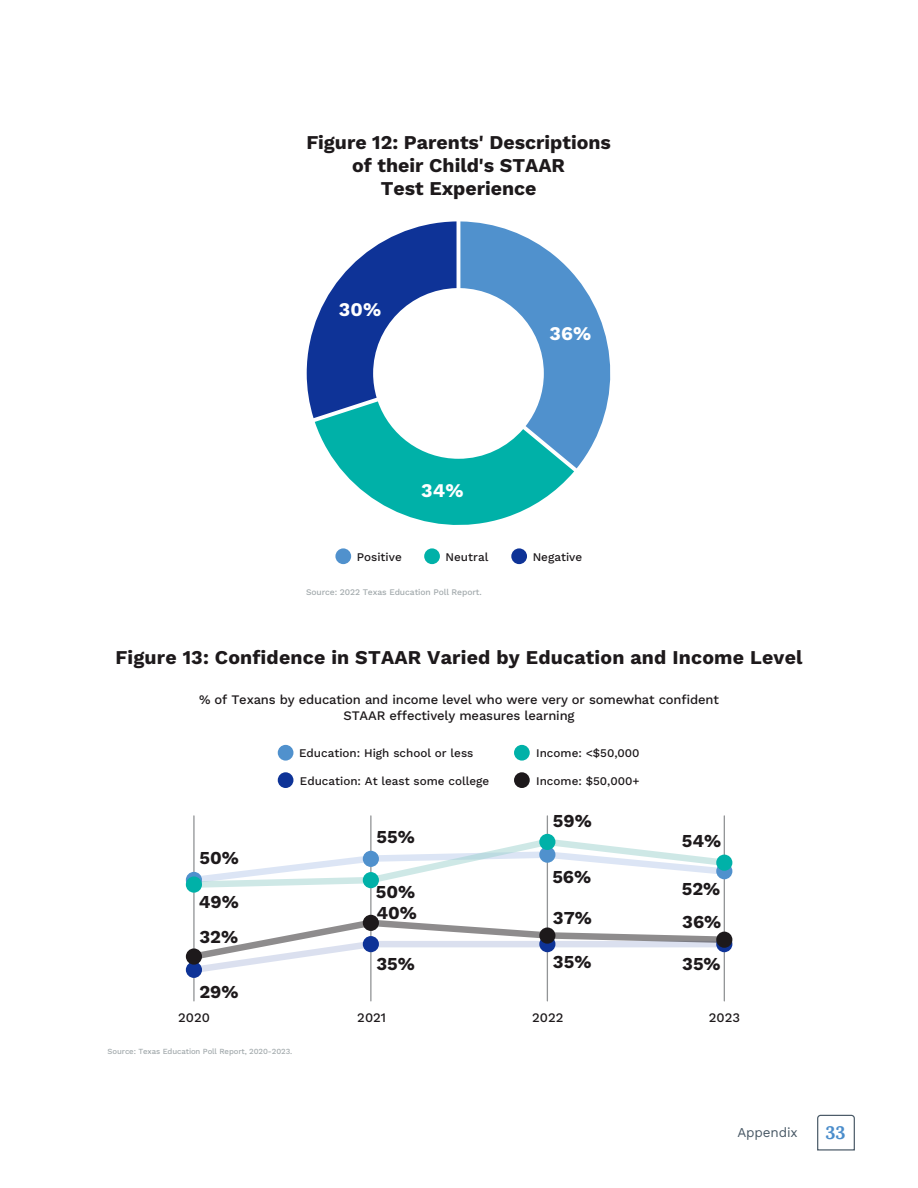
<style>
.page{position:relative;width:918px;height:1188px;background:#fff}
.page>*{position:absolute;margin:0;border:0;box-sizing:border-box;transform-origin:0 0}
.t1{font:700 19.5px/23.4px "Work Sans";color:#1d191b;text-align:center}
.t2{font:700 19.35px "Work Sans";color:#fff}
.t3{font:700 18.15px "Work Sans";color:#1d191b}
.t4{font:700 18px "Lora";color:#4b8dcb}
.t5{font:13.5px "Work Sans";letter-spacing:-.01em;color:#485865}
.t6{font:500 13.05px/15.6px "Work Sans";letter-spacing:-.01em;color:#1d191b;text-align:center}
.t7{font:500 11.7px "Work Sans";color:#1d191b}
.t8{font:500 8.55px "Work Sans";letter-spacing:-.01em;color:#a3aaad}
.t9{font:500 7.8px "Work Sans";letter-spacing:-.01em;color:#a3aaad}
</style>
<div class="page">
<svg style="left:817px;top:1114px;width:38px;height:37px"></svg>
<svg style="left:307px;top:221px;width:304px;height:304px"></svg>
<div style="left:335px;top:548px;width:16px;height:16px;background:#5091cd;border-radius:50%"></div>
<div style="left:424px;top:548px;width:16px;height:16px;background:#00b1a8;border-radius:50%"></div>
<div style="left:511px;top:548px;width:16px;height:16px;background:#0e3397;border-radius:50%"></div>
<hr style="left:547px;top:816px;width:1px;height:185px;background:#929496">
<hr style="left:193px;top:816px;width:2px;height:185px;background:#929496">
<hr style="left:370px;top:816px;width:2px;height:185px;background:#929496">
<hr style="left:724px;top:816px;width:1px;height:185px;background:#929496">
<svg style="left:193px;top:920px;width:531px;height:53px"></svg>
<svg style="left:187px;top:839px;width:544px;height:49px"></svg>
<div style="left:186px;top:962px;width:16px;height:16px;background:#0e3397;border-radius:50%"></div>
<div style="left:363px;top:936px;width:16px;height:16px;background:#0e3397;border-radius:50%"></div>
<div style="left:539px;top:936px;width:16px;height:16px;background:#0e3397;border-radius:50%"></div>
<div style="left:716px;top:936px;width:16px;height:16px;background:#0e3397;border-radius:50%"></div>
<div style="left:186px;top:948px;width:16px;height:17px;background:#1d191b;border-radius:50%"></div>
<div style="left:363px;top:915px;width:16px;height:16px;background:#1d191b;border-radius:50%"></div>
<div style="left:539px;top:927px;width:16px;height:17px;background:#1d191b;border-radius:50%"></div>
<div style="left:716px;top:932px;width:16px;height:16px;background:#1d191b;border-radius:50%"></div>
<div style="left:363px;top:851px;width:16px;height:16px;background:#5091cd;border-radius:50%"></div>
<svg style="left:186px;top:872px;width:16px;height:16px"></svg>
<div style="left:539px;top:847px;width:16px;height:16px;background:#5091cd;border-radius:50%"></div>
<div style="left:716px;top:863px;width:16px;height:16px;background:#5091cd;border-radius:50%"></div>
<div style="left:363px;top:872px;width:16px;height:16px;background:#00b1a8;border-radius:50%"></div>
<div style="left:186px;top:876px;width:16px;height:17px;background:#00b1a8;border-radius:50%"></div>
<div style="left:539px;top:834px;width:16px;height:16px;background:#00b1a8;border-radius:50%"></div>
<div style="left:716px;top:855px;width:16px;height:16px;background:#00b1a8;border-radius:50%"></div>
<div style="left:514px;top:772px;width:16px;height:16px;background:#1d191b;border-radius:50%"></div>
<div style="left:514px;top:745px;width:16px;height:16px;background:#00b1a8;border-radius:50%"></div>
<div style="left:278px;top:772px;width:15px;height:16px;background:#0e3397;border-radius:50%"></div>
<div style="left:278px;top:745px;width:15px;height:16px;background:#5091cd;border-radius:50%"></div>
<p class="t1" style="left:306px;top:129px;width:306px">Figure 12: Parents' Descriptions of their Child's STAAR<br>Test Experience</p>
<p class="t2" style="left:339px;top:295px;width:44px">30%</p>
<p class="t2" style="left:421px;top:476px;width:44px">34%</p>
<p class="t2" style="left:550px;top:319px;width:43px">36%</p>
<p class="t7" style="left:357px;top:548px;width:46px">Positive</p>
<p class="t7" style="left:446px;top:548px;width:44px">Neutral</p>
<p class="t7" style="left:533px;top:548px;width:51px">Negative</p>
<p class="t8" style="left:306px;top:586px;width:177px">Source: 2022 Texas Education Poll Report.</p>
<p class="t1" style="left:115px;top:645px;width:689px">Figure 13: Confidence in STAAR Varied by Education and Income Level</p>
<p class="t6" style="left:199px;top:691px;width:521px">% of Texans by education and income level who were very or somewhat confident<br>STAAR effectively measures learning</p>
<p class="t3" style="left:199px;top:844px;width:41px">50%</p>
<p class="t3" style="left:199px;top:889px;width:42px">49%</p>
<p class="t3" style="left:199px;top:923px;width:40px">32%</p>
<p class="t3" style="left:199px;top:978px;width:41px">29%</p>
<p class="t7" style="left:299px;top:744px;width:176px">Education: High school or less</p>
<p class="t7" style="left:536px;top:744px;width:105px">Income: &lt;$50,000</p>
<p class="t7" style="left:300px;top:772px;width:191px">Education: At least some college</p>
<p class="t7" style="left:536px;top:772px;width:105px">Income: $50,000+</p>
<p class="t3" style="left:553px;top:807px;width:40px">59%</p>
<p class="t3" style="left:376px;top:823px;width:40px">55%</p>
<p class="t3" style="left:682px;top:827px;width:41px">54%</p>
<p class="t3" style="left:376px;top:878px;width:41px">50%</p>
<p class="t3" style="left:552px;top:863px;width:40px">56%</p>
<p class="t3" style="left:682px;top:875px;width:40px">52%</p>
<p class="t3" style="left:376px;top:899px;width:42px">40%</p>
<p class="t3" style="left:553px;top:904px;width:40px">37%</p>
<p class="t3" style="left:682px;top:908px;width:41px">36%</p>
<p class="t3" style="left:376px;top:950px;width:40px">35%</p>
<p class="t3" style="left:553px;top:948px;width:40px">35%</p>
<p class="t3" style="left:682px;top:950px;width:40px">35%</p>
<p class="t6" style="left:178px;top:1009px;width:33px">2020</p>
<p class="t6" style="left:357px;top:1009px;width:30px">2021</p>
<p class="t6" style="left:532px;top:1009px;width:33px">2022</p>
<p class="t6" style="left:709px;top:1009px;width:33px">2023</p>
<p class="t9" style="left:108px;top:1045px;width:186px">Source: Texas Education Poll Report, 2020-2023.</p>
<p class="t5" style="left:737px;top:1122px;width:62px">Appendix</p>
<p class="t4" style="left:825px;top:1118px;width:22px">33</p>
</div>
